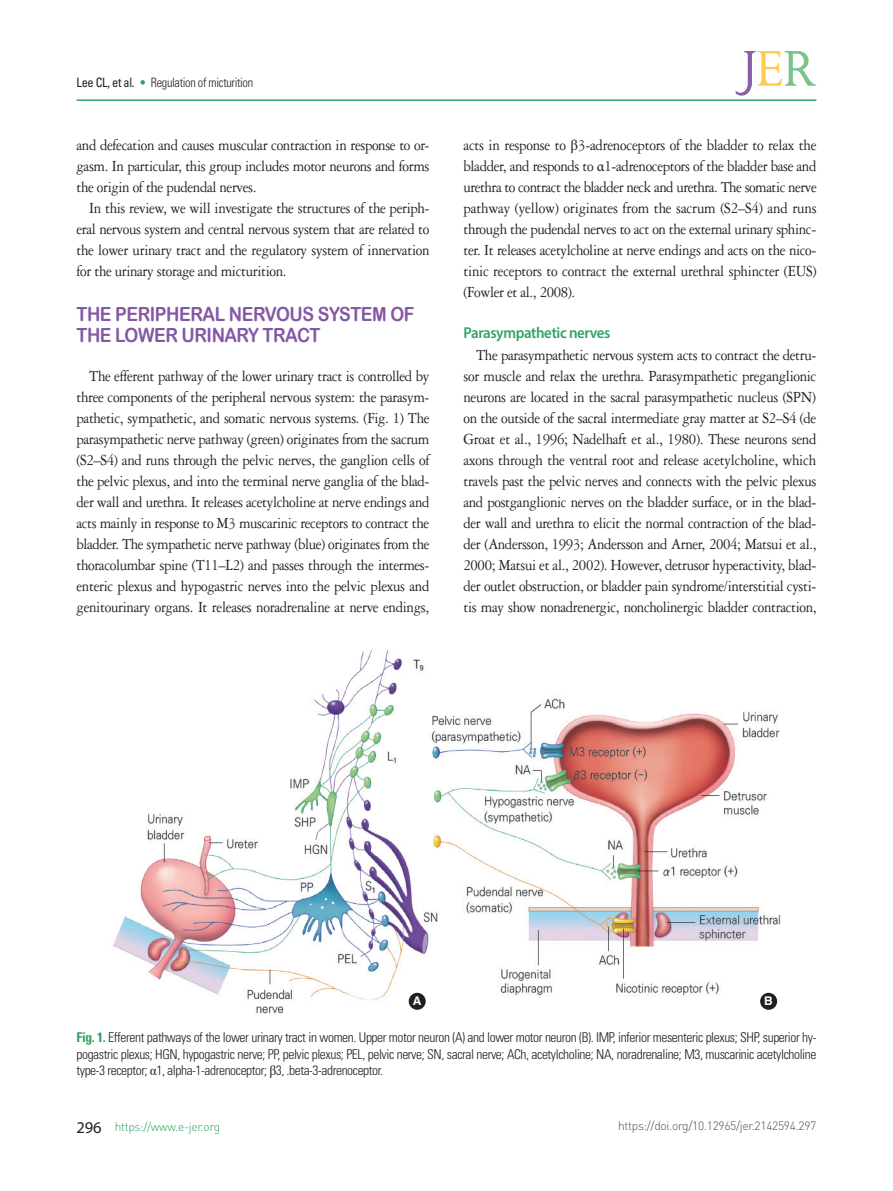
<style>
.page{position:relative;width:893px;height:1191px;background:#fff}
.page>*{position:absolute;margin:0;border:0;box-sizing:border-box;transform-origin:0 0}
.본문_대제목{font:19.5px/21px "Arial Rounded MT Bold";letter-spacing:-.025em;color:#8458a4;scale:.9 1}
.본문_영문{font:16.5px/21px "Garamond 3 LT Std";letter-spacing:-.025em;color:#231f20;text-align:justify;scale:.9 1}
.본문_중제목{font:600 15.75px "Myriad Pro";letter-spacing:-.025em;color:#30a463;scale:.95 1}
.표제목_그림설명{font:300 condensed 13.5px/16.2px "Univers LT Std";letter-spacing:-.03em;color:#231f20;text-align:justify}
.하시라{font:300 condensed 12.9px "Univers LT Std";letter-spacing:-.025em;color:#231f20;scale:.95 1}
.t1{font:300 12px "DIN Pro";letter-spacing:-.025em;color:#4b4c4d}
.t2{font:300 12px "DIN Pro";letter-spacing:-.025em;color:#30a463}
.t3{font:700 12px "Helvetica LT Std";color:#fff}
.s1{font-weight:400}
.s2{color:#30a463}
.s3{font-family:"Times New Roman";font-size:14.85px}
.s4{font-family:"Minion Pro";font-size:14.85px}
.s5{font-weight:700;color:#30a463}
.s6{font-family:"Times New Roman";font-weight:400;font-stretch:normal}
.s7{font-family:"Myriad Pro";font-weight:400;font-size:16.5px;color:#231f20}
</style>
<div class="page">
<hr style="left:77px;top:99px;width:739px;height:2px;background:#30a463">
<svg style="left:736px;top:51px;width:80px;height:45px"></svg>
<img style="left:113px;top:650px;width:668px;height:364px">
<div style="left:409px;top:992px;width:17px;height:17px;background:#231f20;border-radius:50%"></div>
<div style="left:760px;top:992px;width:17px;height:17px;background:#231f20;border-radius:50%"></div>
<p class="하시라" style="left:77px;top:74px;width:187px"><span class="s1">Lee CL, et al.</span> <span class="s2">•</span> Regulation of micturition</p>
<p class="본문_영문" style="left:77px;top:134px;width:394px">and defecation and causes muscular contraction in response to or&shy;gasm. In particular, this group includes motor neurons and forms the origin of the pudendal nerves.</p>
<p class="본문_영문" style="left:77px;top:197px;width:394px;text-indent:13px">In this review, we will investigate the structures of the periph&shy;eral nervous system and central nervous system that are related to the lower urinary tract and the regulatory system of innervation for the urinary storage and micturition.</p>
<p class="본문_대제목" style="left:77px;top:303px;width:377px">THE PERIPHERAL NERVOUS SYSTEM OF<br>THE LOWER URINARY TRACT</p>
<p class="본문_영문" style="left:77px;top:365px;width:394px;text-indent:13px">The efferent pathway of the lower urinary tract is controlled by three components of the peripheral nervous system: the parasym&shy;pathetic, sympathetic, and somatic nervous systems. (Fig. 1) The parasympathetic nerve pathway (green) originates from the sacrum (S2–S4) and runs through the pelvic nerves, the ganglion cells of the pelvic plexus, and into the terminal nerve ganglia of the blad&shy;der wall and urethra. It releases acetylcholine at nerve endings and acts mainly in response to M3 muscarinic receptors to contract the bladder. The sympathetic nerve pathway (blue) originates from the thoracolumbar spine (T11–L2) and passes through the intermes&shy;enteric plexus and hypogastric nerves into the pelvic plexus and genitourinary organs. It releases noradrenaline at nerve endings,</p>
<p class="본문_영문" style="left:463px;top:134px;width:394px">acts in response to <span class="s3">β</span>3-adrenoceptors of the bladder to relax the bladder, and responds to <span class="s4">α</span>1-adrenoceptors of the bladder base and urethra to contract the bladder neck and urethra. The somatic nerve pathway (yellow) originates from the sacrum (S2–S4) and runs through the pudendal nerves to act on the external urinary sphinc&shy;ter. It releases acetylcholine at nerve endings and acts on the nico&shy;tinic receptors to contract the external urethral sphincter (EUS) (Fowler et al., 2008).</p>
<p class="본문_중제목" style="left:463px;top:323px;width:156px">Parasympathetic nerves</p>
<p class="본문_영문" style="left:463px;top:344px;width:394px;text-indent:13px">The parasympathetic nervous system acts to contract the detru&shy;sor muscle and relax the urethra. Parasympathetic preganglionic neurons are located in the sacral parasympathetic nucleus (SPN) on the outside of the sacral intermediate gray matter at S2–S4 (de Groat et al., 1996; Nadelhaft et al., 1980). These neurons send axons through the ventral root and release acetylcholine, which travels past the pelvic nerves and connects with the pelvic plexus and postganglionic nerves on the bladder surface, or in the blad&shy;der wall and urethra to elicit the normal contraction of the blad&shy;der (Andersson, 1993; Andersson and Arner, 2004; Matsui et al., 2000; Matsui et al., 2002). However, detrusor hyperactivity, blad&shy;der outlet obstruction, or bladder pain syndrome/interstitial cysti&shy;tis may show nonadrenergic, noncholinergic bladder contraction,</p>
<p class="t3" style="left:413px;top:993px;width:10px">A</p>
<p class="t3" style="left:764px;top:993px;width:10px">B</p>
<p class="표제목_그림설명" style="left:77px;top:1029px;width:741px"><span class="s5">Fig. 1.</span> Efferent pathways of the lower urinary tract in women. Upper motor neuron (A) and lower motor neuron (B). IMP, inferior mesenteric plexus; SHP, superior hy&shy;pogastric plexus; HGN, hypogastric nerve; PP, pelvic plexus; PEL, pelvic nerve; SN, sacral nerve; ACh, acetylcholine; NA, noradrenaline; M3, muscarinic acetylcholine type-3 receptor; <span class="s6">α</span>1, alpha-1-adrenoceptor; <span class="s6">β</span>3, .beta-3-adrenoceptor.</p>
<p class="t2" style="left:77px;top:1118px;width:145px"><span class="s7">296</span> https://www.e-jer.org</p>
<p class="t1" style="left:618px;top:1118px;width:200px">https://doi.org/10.12965/jer.2142594.297</p>
</div>
